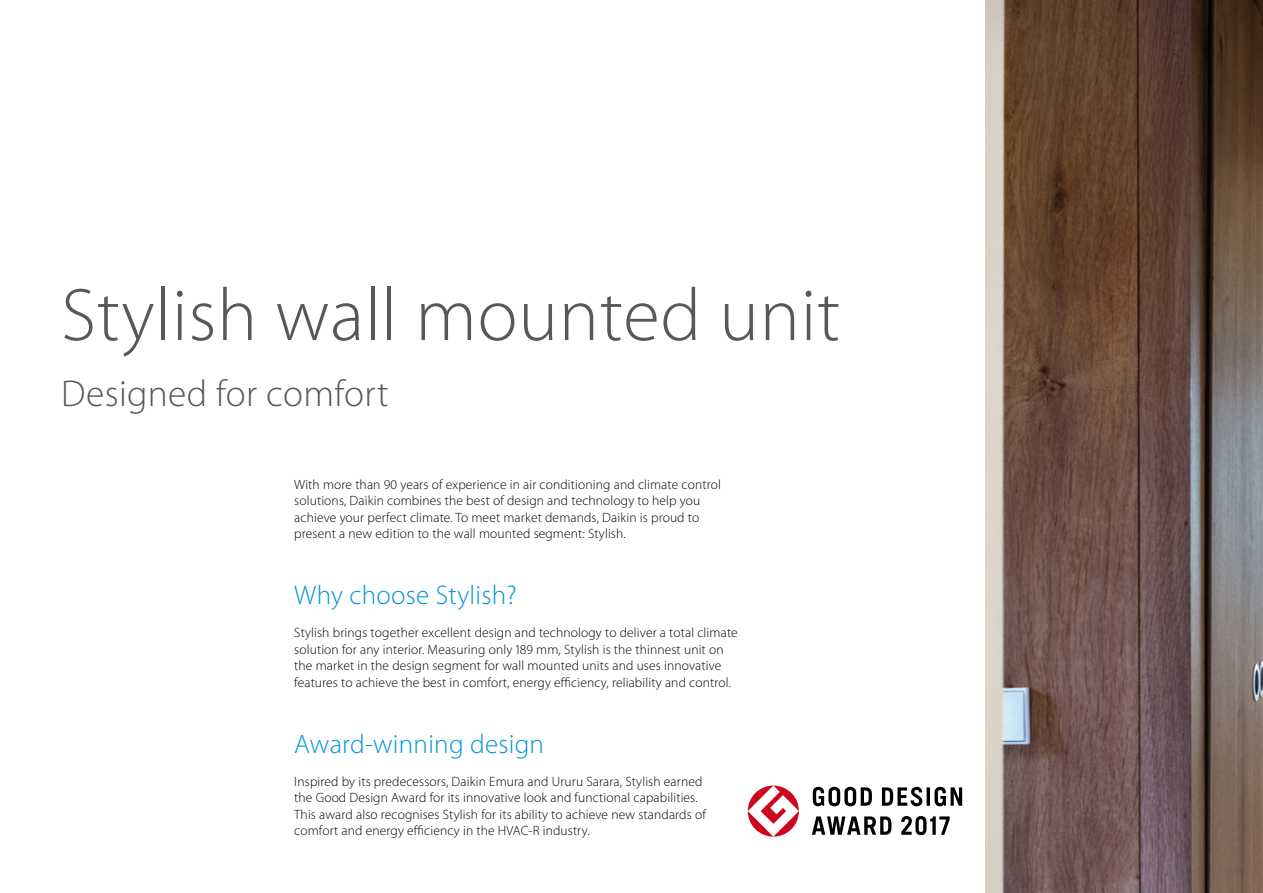
<style>
.page{position:relative;width:1263px;height:893px;background:#fff}
.page>*{position:absolute;margin:0;border:0;box-sizing:border-box;transform-origin:0 0}
.topic_headline_MS1{font:300 75px "Myriad Pro";letter-spacing:.01em;color:#58585a}
.topic_headline_MS2{font:300 37.5px "Myriad Pro";letter-spacing:.01em;color:#58585a}
.headline{font:300 27px "Myriad Pro";letter-spacing:.01em;color:#0095d8}
.body_text{font:300 13.5px/16.5px "Myriad Pro";letter-spacing:.01em;color:#000}
</style>
<div class="page">
<img style="left:986px;top:0;width:277px;height:893px">
<svg style="left:748px;top:785px;width:51px;height:52px"></svg>
<svg style="left:812px;top:787px;width:150px;height:48px"></svg>
<p class="topic_headline_MS1" style="left:61px;top:270px;width:780px">Stylish wall mounted unit</p>
<p class="topic_headline_MS2" style="left:61px;top:371px;width:329px">Designed for comfort</p>
<p class="body_text" style="left:294px;top:476px;width:428px">With more than 90 years of experience in air conditioning and climate control solutions, Daikin combines the best of design and technology to help you achieve your perfect climate. To meet market demands, Daikin is proud to present a new edition to the wall mounted segment: Stylish.</p>
<p class="headline" style="left:294px;top:579px;width:224px">Why choose Stylish?</p>
<p class="body_text" style="left:294px;top:624px;width:445px">Stylish brings together excellent design and technology to deliver a total climate solution for any interior. Measuring only 189 mm, Stylish is the thinnest unit on the market in the design segment for wall mounted units and uses innovative features to achieve the best in comfort, energy efficiency, reliability and control.</p>
<p class="headline" style="left:294px;top:727px;width:251px">Award-winning design</p>
<p class="body_text" style="left:294px;top:773px;width:413px">Inspired by its predecessors, Daikin Emura and Ururu Sarara, Stylish earned the Good Design Award for its innovative look and functional capabilities.<br>This award also recognises Stylish for its ability to achieve new standards of comfort and energy efficiency in the HVAC-R industry.</p>
</div>
